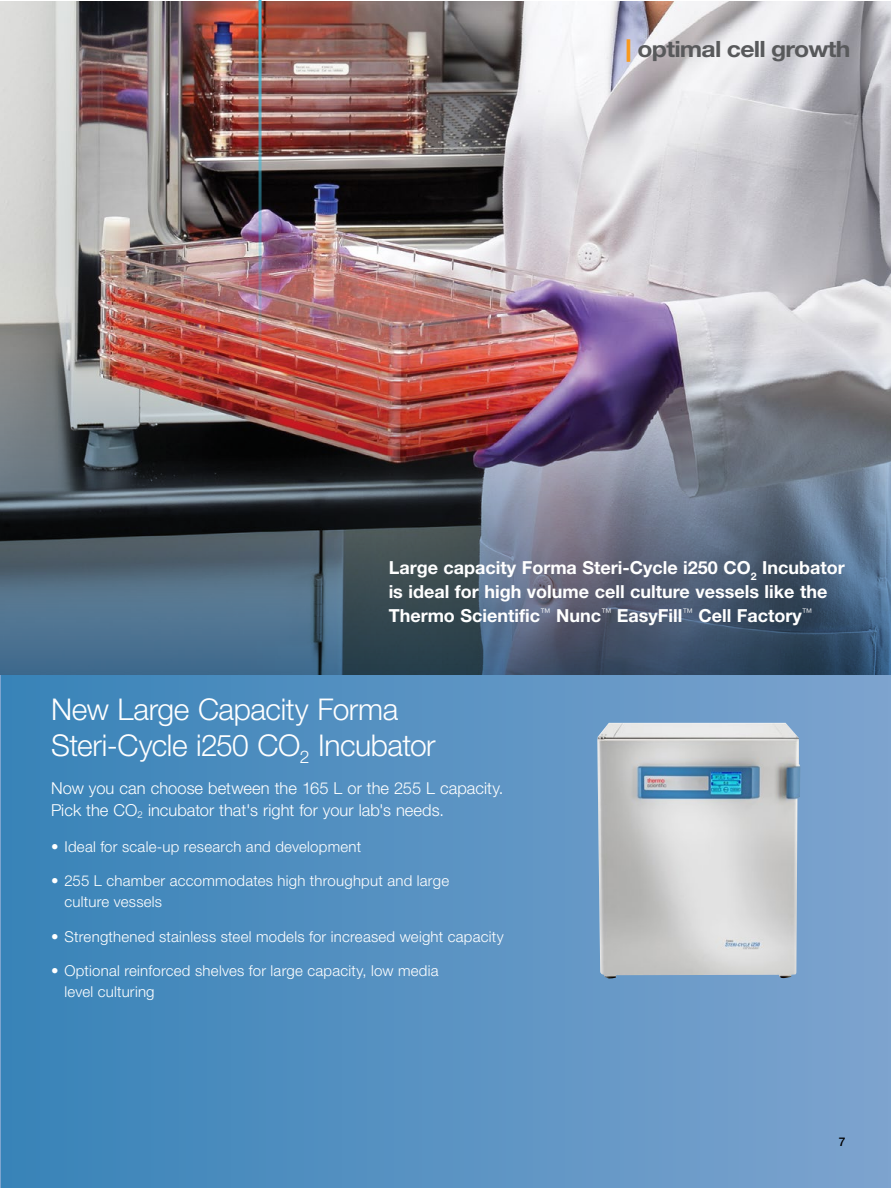
<style>
.page{position:relative;width:891px;height:1188px;background:#fff}
.page>*{position:absolute;margin:0;border:0;box-sizing:border-box;transform-origin:0 0}
.t1{font:300 30px/36px "Helvetica Neue LT Std";letter-spacing:-.015em;color:#fff}
.t2{font:700 22.5px "Helvetica Neue LT Std";letter-spacing:-.03em;color:#58595b;scale:1.1 1}
.t3{font:700 18px/24px "Helvetica Neue LT Std";color:#fff}
.t4{font:300 16.5px/22.5px "Helvetica Neue LT Std";color:#fff}
.t5{font:300 15px/21px "Helvetica Neue LTW1 G";letter-spacing:.015em;color:#fff}
.t6{font:500 12px "Helvetica Neue LT Std";color:#000}
.s1{font-weight:800;color:#f8991d}
</style>
<div class="page">
<img style="left:0;top:1px;width:891px;height:352px">
<hr style="left:259px;top:0;width:3px;height:386px;background:#3fbcda">
<img style="left:0;top:353px;width:891px;height:322px">
<div style="left:1px;top:675px;width:887px;height:513px;background:linear-gradient(to right,#3883b8,#7da3ce)"></div>
<img style="left:597px;top:723px;width:203px;height:256px">
<h2 class="t2" style="left:626px;top:35px;width:206px"><span class="s1">|</span> optimal cell growth</h2>
<p class="t3" style="left:389px;top:555px;width:458px">Large capacity Forma Steri-Cycle i250 CO<sub>2</sub> Incubator is ideal for high volume cell culture vessels like the<br>Thermo Scientific<sup>™</sup> Nunc<sup>™</sup> EasyFill<sup>™</sup> Cell Factory<sup>™</sup></p>
<h1 class="t1" style="left:51px;top:691px;width:386px">New Large Capacity Forma<br>Steri-Cycle i250 CO<sub>2</sub> Incubator</h1>
<p class="t4" style="left:51px;top:776px;width:454px">Now you can choose between the 165 L or the 255 L capacity.<br>Pick the CO<sub>2</sub> incubator that's right for your lab's needs.</p>
<p class="t5" style="left:51px;top:836px;width:312px">• Ideal for scale-up research and development</p>
<p class="t5" style="left:65px;top:871px;width:386px;text-indent:-13px">• 255 L chamber accommodates high throughput and large culture vessels</p>
<p class="t5" style="left:51px;top:926px;width:454px">• Strengthened stainless steel models for increased weight capacity</p>
<p class="t5" style="left:65px;top:961px;width:375px;text-indent:-14px">• Optional reinforced shelves for large capacity, low media level culturing</p>
<p class="t6" style="left:839px;top:1135px;width:8px">7</p>
</div>
